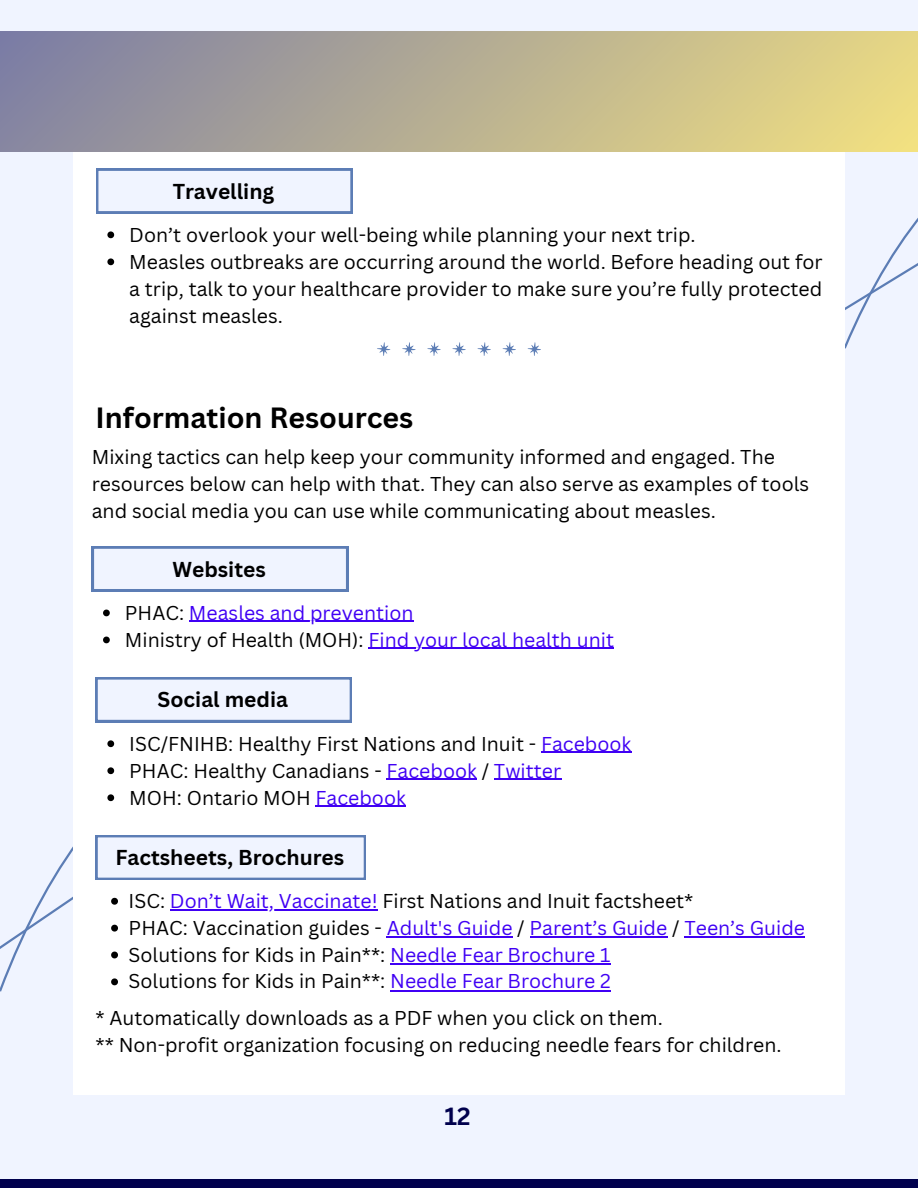
<style>
.page{position:relative;width:918px;height:1188px;background:#f0f4ff}
.page>*{position:absolute;margin:0;border:0;box-sizing:border-box;transform-origin:0 0}
.t1{font:700 28.5px "Canva Sans";color:#000}
.t2{font:700 24.15px "Canva Sans";color:#00004d}
.t3{font:700 21px "Canva Sans";color:#000}
.t4{font:19.5px/27px "Canva Sans";color:#000;text-align:justify}
.t5{font:19.5px "Canva Sans";color:#4000f4}
.s1{color:#000}
.s2{color:#4000f4}
</style>
<div class="page">
<div style="left:0;top:1180px;width:918px;height:8px;background:#00004d"></div>
<svg style="left:845px;top:218px;width:73px;height:131px"></svg>
<div style="left:73px;top:152px;width:772px;height:942px;background:#fff"></div>
<div style="left:0;top:32px;width:918px;height:120px;background:linear-gradient(to right,#8081a3,#eddc82)"></div>
<svg style="left:96px;top:169px;width:257px;height:44px"></svg>
<svg style="left:107px;top:231px;width:7px;height:7px"></svg>
<svg style="left:107px;top:258px;width:7px;height:7px"></svg>
<svg style="left:92px;top:547px;width:256px;height:44px"></svg>
<svg style="left:96px;top:677px;width:256px;height:45px"></svg>
<svg style="left:103px;top:610px;width:7px;height:6px"></svg>
<hr style="left:189px;top:621px;width:225px;height:1px;background:#4000f4">
<svg style="left:103px;top:637px;width:7px;height:6px"></svg>
<hr style="left:369px;top:648px;width:245px;height:1px;background:#4000f4">
<svg style="left:107px;top:740px;width:7px;height:7px"></svg>
<hr style="left:541px;top:752px;width:90px;height:1px;background:#4000f4">
<svg style="left:107px;top:767px;width:7px;height:7px"></svg>
<hr style="left:387px;top:779px;width:90px;height:1px;background:#4000f4">
<hr style="left:494px;top:779px;width:67px;height:1px;background:#4000f4">
<hr style="left:316px;top:806px;width:90px;height:1px;background:#4000f4">
<hr style="left:170px;top:909px;width:208px;height:2px;background:#4000f4">
<hr style="left:387px;top:936px;width:43px;height:2px;background:#4000f4">
<hr style="left:430px;top:936px;width:83px;height:2px;background:#4000f4">
<hr style="left:530px;top:936px;width:137px;height:2px;background:#4000f4">
<hr style="left:684px;top:936px;width:121px;height:2px;background:#4000f4">
<hr style="left:390px;top:963px;width:221px;height:2px;background:#4000f4">
<svg style="left:0;top:794px;width:366px;height:191px"></svg>
<hr style="left:390px;top:990px;width:221px;height:2px;background:#4000f4">
<svg style="left:377px;top:342px;width:13px;height:14px"></svg>
<svg style="left:427px;top:342px;width:14px;height:14px"></svg>
<svg style="left:477px;top:342px;width:14px;height:14px"></svg>
<svg style="left:528px;top:342px;width:13px;height:14px"></svg>
<svg style="left:503px;top:342px;width:13px;height:14px"></svg>
<svg style="left:452px;top:342px;width:14px;height:14px"></svg>
<svg style="left:402px;top:342px;width:14px;height:14px"></svg>
<p class="t3" style="left:173px;top:176px;width:103px">Travelling</p>
<p class="t4" style="left:129px;top:221px;width:568px">Don’t overlook your well-being while planning your next trip.</p>
<p class="t4" style="left:129px;top:248px;width:695px">Measles outbreaks are occurring around the world. Before heading out for a trip, talk to your healthcare provider to make sure you’re fully protected against measles.</p>
<h2 class="t1" style="left:96px;top:398px;width:319px">Information Resources</h2>
<p class="t4" style="left:92px;top:443px;width:719px;text-align:left">Mixing tactics can help keep your community informed and engaged. The resources below can help with that. They can also serve as examples of tools and social media you can use while communicating about measles.</p>
<p class="t3" style="left:172px;top:554px;width:95px">Websites</p>
<p class="t5" style="left:125px;top:599px;width:290px"><span class="s1">PHAC:</span> Measles and prevention</p>
<h1 class="t5" style="left:125px;top:626px;width:491px"><span class="s1">Ministry of Health (MOH):</span> Find your local health unit</h1>
<p class="t3" style="left:158px;top:685px;width:132px">Social media</p>
<p class="t4" style="left:129px;top:729px;width:504px">ISC/FNIHB: Healthy First Nations and Inuit - <span class="s2">Facebook</span></p>
<p class="t4" style="left:129px;top:756px;width:433px">PHAC: Healthy Canadians - <span class="s2">Facebook</span> / <span class="s2">Twitter</span></p>
<h2 class="t4" style="left:129px;top:783px;width:278px">MOH: Ontario MOH <span class="s2">Facebook</span></h2>
<h2 class="t3" style="left:115px;top:843px;width:230px">Factsheets, Brochures</h2>
<p class="t4" style="left:129px;top:887px;width:566px">ISC: <span class="s2">Don’t Wait, Vaccinate!</span> First Nations and Inuit factsheet*</p>
<p class="t5" style="left:129px;top:914px;width:678px"><span class="s1">PHAC: Vaccination guides -</span> Adult's Guide <span class="s1">/</span> Parent’s Guide <span class="s1">/</span> Teen’s Guide</p>
<p class="t4" style="left:129px;top:941px;width:483px">Solutions for Kids in Pain**: <span class="s2">Needle Fear Brochure 1</span></p>
<h2 class="t4" style="left:129px;top:967px;width:484px">Solutions for Kids in Pain**: <span class="s2">Needle Fear Brochure 2</span></h2>
<p class="t4" style="left:96px;top:1004px;width:569px">* Automatically downloads as a PDF when you click on them.</p>
<p class="t4" style="left:96px;top:1031px;width:688px">** Non-profit organization focusing on reducing needle fears for children.</p>
<p class="t2" style="left:445px;top:1100px;width:28px">12</p>
</div>
